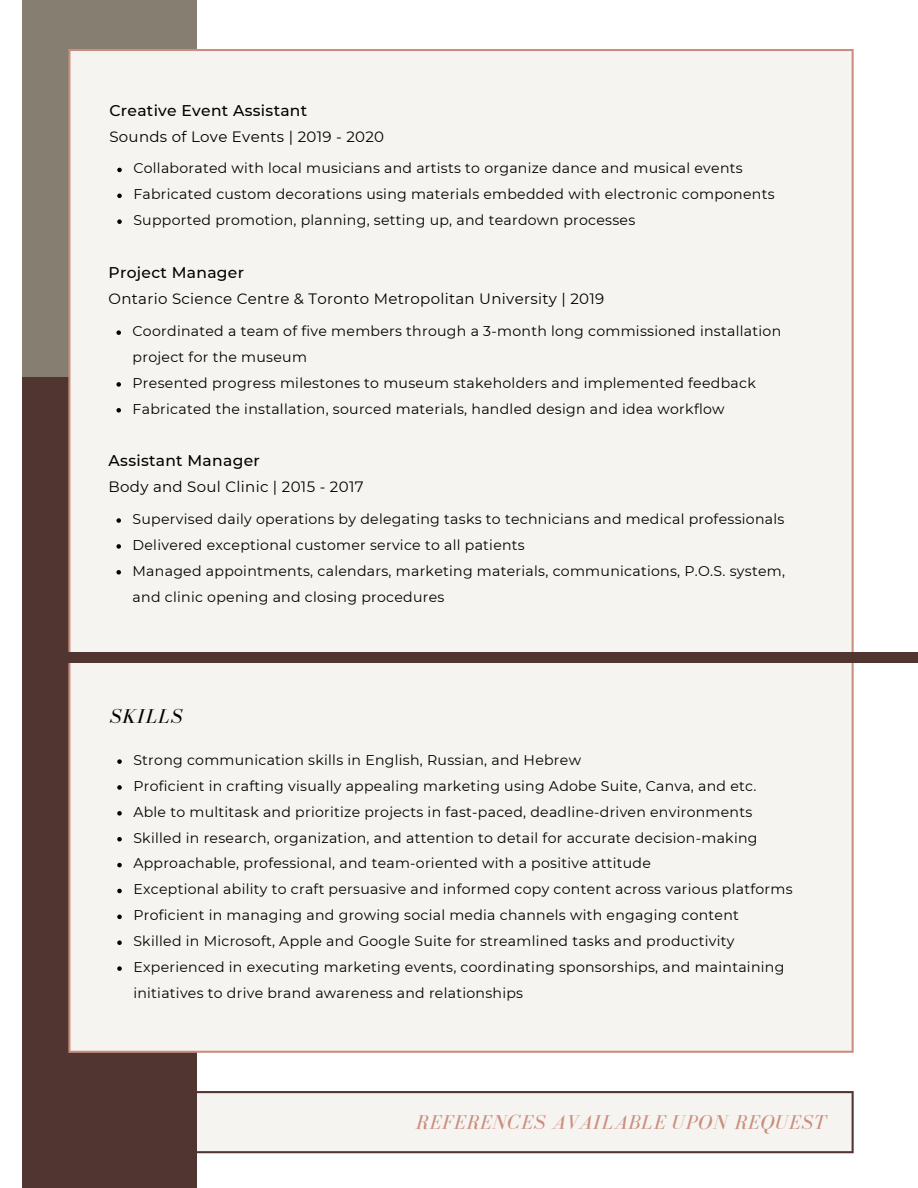
<style>
.page{position:relative;width:918px;height:1188px;background:#fff}
.page>*{position:absolute;margin:0;border:0;box-sizing:border-box;transform-origin:0 0}
.t1{font:italic 20.7px "Bodoni FLF";letter-spacing:.04em;color:#cb8e7e}
.t2{font:italic 20.7px "Bodoni FLF";letter-spacing:.04em;color:#000}
.t3{font:500 15.45px "Montserrat";letter-spacing:.02em;color:#000}
.t4{font:15px "Montserrat";letter-spacing:.02em;color:#000}
.t5{font:14.1px/25.8px "Montserrat";letter-spacing:.02em;color:#000}
</style>
<div class="page">
<div style="left:22px;top:0;width:175px;height:377px;background:#867f71"></div>
<svg style="left:197px;top:1091px;width:657px;height:62px"></svg>
<div style="left:22px;top:377px;width:175px;height:811px;background:#503530"></div>
<div style="left:68px;top:49px;width:786px;height:1004px;background:#f6f4f1"></div>
<svg style="left:117px;top:759px;width:5px;height:5px"></svg>
<svg style="left:117px;top:785px;width:5px;height:5px"></svg>
<svg style="left:117px;top:811px;width:5px;height:5px"></svg>
<svg style="left:117px;top:837px;width:5px;height:4px"></svg>
<svg style="left:117px;top:863px;width:5px;height:4px"></svg>
<svg style="left:117px;top:889px;width:5px;height:4px"></svg>
<svg style="left:117px;top:915px;width:5px;height:4px"></svg>
<svg style="left:117px;top:940px;width:5px;height:5px"></svg>
<svg style="left:117px;top:966px;width:5px;height:5px"></svg>
<svg style="left:116px;top:518px;width:5px;height:5px"></svg>
<svg style="left:116px;top:544px;width:5px;height:5px"></svg>
<svg style="left:116px;top:570px;width:5px;height:5px"></svg>
<svg style="left:116px;top:330px;width:5px;height:5px"></svg>
<svg style="left:116px;top:382px;width:5px;height:5px"></svg>
<svg style="left:116px;top:408px;width:5px;height:5px"></svg>
<div style="left:22px;top:653px;width:896px;height:10px;background:#503530"></div>
<svg style="left:117px;top:168px;width:5px;height:4px"></svg>
<svg style="left:117px;top:194px;width:5px;height:4px"></svg>
<svg style="left:117px;top:219px;width:5px;height:5px"></svg>
<p class="t3" style="left:109px;top:101px;width:199px">Creative Event Assistant</p>
<p class="t4" style="left:109px;top:127px;width:276px">Sounds of Love Events | 2019 - 2020</p>
<p class="t5" style="left:133px;top:155px;width:611px">Collaborated with local musicians and artists to organize dance and musical events</p>
<p class="t5" style="left:133px;top:181px;width:643px">Fabricated custom decorations using materials embedded with electronic components</p>
<p class="t5" style="left:133px;top:207px;width:503px">Supported promotion, planning, setting up, and teardown processes</p>
<p class="t3" style="left:109px;top:263px;width:137px">Project Manager</p>
<p class="t4" style="left:109px;top:290px;width:497px">Ontario Science Centre &amp; Toronto Metropolitan University | 2019</p>
<p class="t5" style="left:133px;top:318px;width:650px">Coordinated a team of five members through a 3-month long commissioned installation project for the museum</p>
<p class="t5" style="left:133px;top:370px;width:625px">Presented progress milestones to museum stakeholders and implemented feedback</p>
<p class="t5" style="left:133px;top:396px;width:594px">Fabricated the installation, sourced materials, handled design and idea workflow</p>
<p class="t3" style="left:109px;top:451px;width:153px">Assistant Manager</p>
<p class="t4" style="left:109px;top:478px;width:256px">Body and Soul Clinic | 2015 - 2017</p>
<p class="t5" style="left:133px;top:506px;width:653px">Supervised daily operations by delegating tasks to technicians and medical professionals</p>
<p class="t5" style="left:133px;top:532px;width:394px">Delivered exceptional customer service to all patients</p>
<p class="t5" style="left:133px;top:558px;width:654px">Managed appointments, calendars, marketing materials, communications, P.O.S. system, and clinic opening and closing procedures</p>
<p class="t2" style="left:110px;top:705px;width:74px">SKILLS</p>
<p class="t5" style="left:133px;top:747px;width:449px">Strong communication skills in English, Russian, and Hebrew</p>
<p class="t5" style="left:133px;top:773px;width:625px">Proficient in crafting visually appealing marketing using Adobe Suite, Canva, and etc.</p>
<p class="t5" style="left:133px;top:799px;width:620px">Able to multitask and prioritize projects in fast-paced, deadline-driven environments</p>
<p class="t5" style="left:133px;top:825px;width:626px">Skilled in research, organization, and attention to detail for accurate decision-making</p>
<p class="t5" style="left:133px;top:851px;width:519px">Approachable, professional, and team-oriented with a positive attitude</p>
<p class="t5" style="left:133px;top:876px;width:661px">Exceptional ability to craft persuasive and informed copy content across various platforms</p>
<p class="t5" style="left:133px;top:902px;width:607px">Proficient in managing and growing social media channels with engaging content</p>
<p class="t5" style="left:133px;top:928px;width:603px">Skilled in Microsoft, Apple and Google Suite for streamlined tasks and productivity</p>
<p class="t5" style="left:133px;top:954px;width:653px">Experienced in executing marketing events, coordinating sponsorships, and maintaining initiatives to drive brand awareness and relationships</p>
<p class="t1" style="left:416px;top:1111px;width:412px">REFERENCES AVAILABLE UPON REQUEST</p>
</div>
